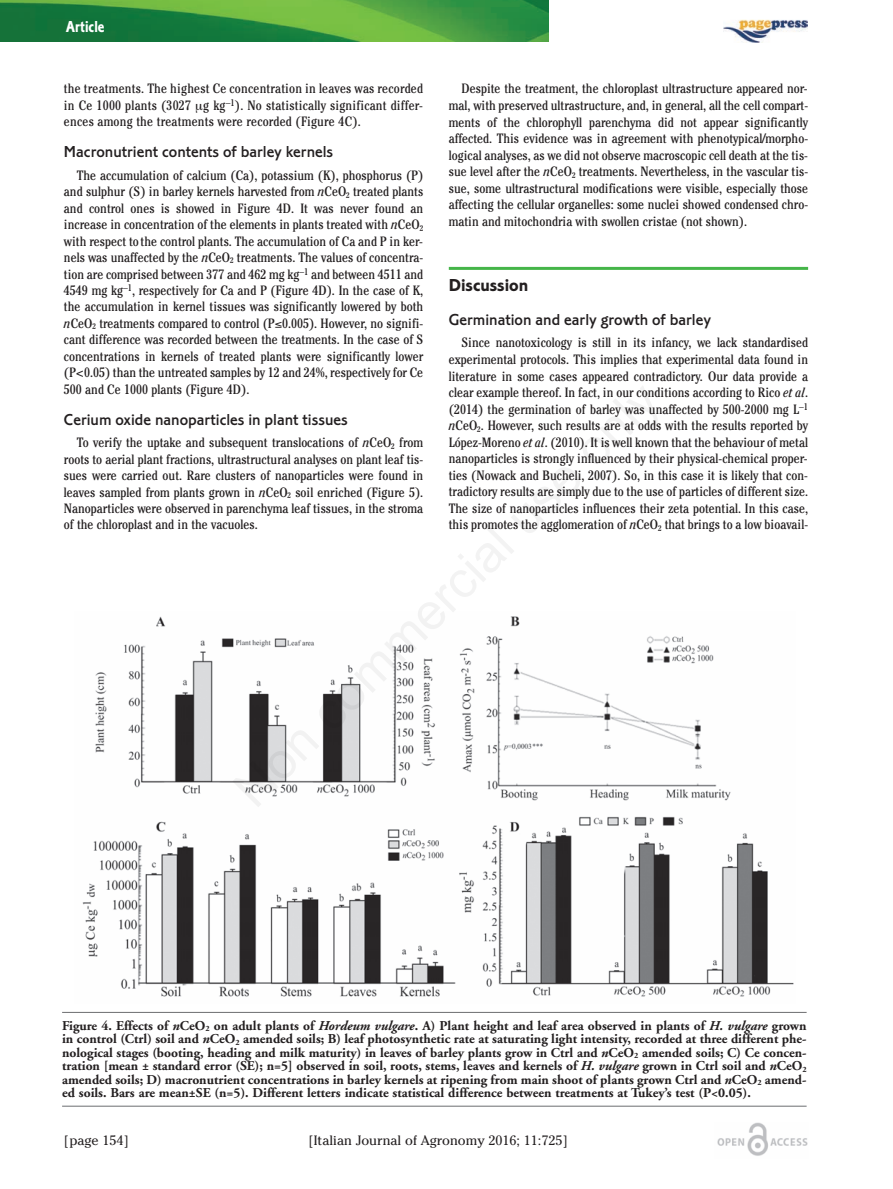
<style>
.page{position:relative;width:893px;height:1189px;background:#fff}
.page>*{position:absolute;margin:0;border:0;box-sizing:border-box;transform-origin:0 0}
.t1{font:18px "Corinthian Bold Plain";color:#231f20}
.t2{font:16.5px "Corinthian Medium Plain";color:#231f20}
.t3{font:16.5px "Corinthian Bold Condensed Plain";color:#fff}
.t4{font:condensed 13.5px/16.5px "Cheltenham";color:#231f20;text-align:justify}
.t5{font:700 13.5px/13.5px "Adobe Garamond";color:#231f20;text-align:justify}
.t6{font:13.5px "Cheltenham";color:#231f20}
.s1{font-style:italic}
</style>
<div class="page">
<img style="left:0;top:0;width:549px;height:41px">
<hr style="left:449px;top:267px;width:359px;height:3px;background:#45b549">
<img style="left:717px;top:1123px;width:91px;height:33px">
<img style="left:723px;top:19px;width:85px;height:24px">
<hr style="left:62px;top:1012px;width:745px;height:1px;background:#6c6d70">
<hr style="left:62px;top:1106px;width:745px;height:1px;background:#6c6d70">
<img style="left:82px;top:616px;width:712px;height:381px">
<p class="t3" style="left:66px;top:21px;width:40px">Article</p>
<p class="t4" style="left:64px;top:82px;width:361px">the treatments. The highest Ce concentration in leaves was recorded in Ce 1000 plants (3027 g kg<sup>–1</sup>). No statistically significant differ&shy;ences among the treatments were recorded (Figure 4C).</p>
<p class="t2" style="left:64px;top:146px;width:271px">Macronutrient contents of barley kernels</p>
<p class="t4" style="left:64px;top:168px;width:361px;text-indent:13px">The accumulation of calcium (Ca), potassium (K), phosphorus (P) and sulphur (S) in barley kernels harvested from <span class="s1">n</span>CeO<sub>2</sub> treated plants and control ones is showed in Figure 4D. It was never found an increase in concentration of the elements in plants treated with <span class="s1">n</span>CeO<sub>2 </sub>with respect to the control plants. The accumulation of Ca and P in ker&shy;nels was unaffected by the <span class="s1">n</span>CeO<sub>2</sub> treatments. The values of concentra&shy;tion are comprised between 377 and 462 mg kg<sup>–1</sup> and between 4511 and 4549 mg kg<sup>–1</sup>, respectively for Ca and P (Figure 4D). In the case of K, the accumulation in kernel tissues was significantly lowered by both <span class="s1">n</span>CeO<sub>2</sub> treatments compared to control (P≤0.005). However, no signifi&shy;cant difference was recorded between the treatments. In the case of S concentrations in kernels of treated plants were significantly lower (P&lt;0.05) than the untreated samples by 12 and 24%, respectively for Ce 500 and Ce 1000 plants (Figure 4D).</p>
<p class="t2" style="left:64px;top:414px;width:285px">Cerium oxide nanoparticles in plant tissues</p>
<p class="t4" style="left:64px;top:436px;width:361px;text-indent:13px">To verify the uptake and subsequent translocations of <span class="s1">n</span>CeO<sub>2</sub> from roots to aerial plant fractions, ultrastructural analyses on plant leaf tis&shy;sues were carried out. Rare clusters of nanoparticles were found in leaves sampled from plants grown in <span class="s1">n</span>CeO<sub>2</sub> soil enriched (Figure 5).<br>Nanoparticles were observed in parenchyma leaf tissues, in the stroma of the chloroplast and in the vacuoles.</p>
<p class="t4" style="left:449px;top:82px;width:361px;text-indent:13px">Despite the treatment, the chloroplast ultrastructure appeared nor&shy;mal, with preserved ultrastructure, and, in general, all the cell compart&shy;ments of the chlorophyll parenchyma did not appear significantly affected. This evidence was in agreement with phenotypical/morpho&shy;logical analyses, as we did not observe macroscopic cell death at the tis&shy;sue level after the <span class="s1">n</span>CeO<sub>2</sub> treatments. Nevertheless, in the vascular tis&shy;sue, some ultrastructural modifications were visible, especially those affecting the cellular organelles: some nuclei showed condensed chro&shy;matin and mitochondria with swollen cristae (not shown).</p>
<h1 class="t1" style="left:449px;top:279px;width:81px">Discussion</h1>
<p class="t2" style="left:449px;top:314px;width:264px">Germination and early growth of barley</p>
<p class="t4" style="left:449px;top:336px;width:361px;text-indent:13px">Since nanotoxicology is still in its infancy, we lack standardised experimental protocols. This implies that experimental data found in literature in some cases appeared contradictory. Our data provide a clear example thereof. In fact, in our conditions according to Rico <span class="s1">et al</span>. (2014) the germination of barley was unaffected by 500-2000 mg L<sup>–1 </sup><span class="s1">n</span>CeO<sub>2</sub>. However, such results are at odds with the results reported by López-Moreno <span class="s1">et al</span>. (2010). It is well known that the behaviour of metal nanoparticles is strongly influenced by their physical-chemical proper&shy;ties (Nowack and Bucheli, 2007). So, in this case it is likely that con&shy;tradictory results are simply due to the use of particles of different size.<br>The size of nanoparticles influences their zeta potential. In this case, this promotes the agglomeration of <span class="s1">n</span>CeO<sub>2</sub> that brings to a low bioavail-</p>
<p class="t5" style="left:62px;top:1020px;width:746px">Figure 4. Effects of <span class="s1">n</span>CeO<sub>2</sub> on adult plants of <span class="s1">Hordeum vulgare</span>. A) Plant height and leaf area observed in plants of <span class="s1">H. vulgare</span> grown in control (Ctrl) soil and <span class="s1">n</span>CeO<sub>2</sub> amended soils; B) leaf photosynthetic rate at saturating light intensity, recorded at three different phe&shy;nological stages (booting, heading and milk maturity) in leaves of barley plants grow in Ctrl and <span class="s1">n</span>CeO<sub>2</sub> amended soils; C) Ce concen&shy;tration [mean ± standard error (SE); n=5] observed in soil, roots, stems, leaves and kernels of <span class="s1">H. vulgare</span> grown in Ctrl soil and <span class="s1">n</span>CeO<sub>2 </sub>amended soils; D) macronutrient concentrations in barley kernels at ripening from main shoot of plants grown Ctrl and <span class="s1">n</span>CeO<sub>2</sub> amend&shy;ed soils. Bars are mean±SE (n=5). Different letters indicate statistical difference between treatments at Tukey’s test (P&lt;0.05).</p>
<p class="t6" style="left:64px;top:1133px;width:66px">[page 154]</p>
<p class="t6" style="left:308px;top:1133px;width:261px">[Italian Journal of Agronomy 2016; 11:725]</p>
</div>
